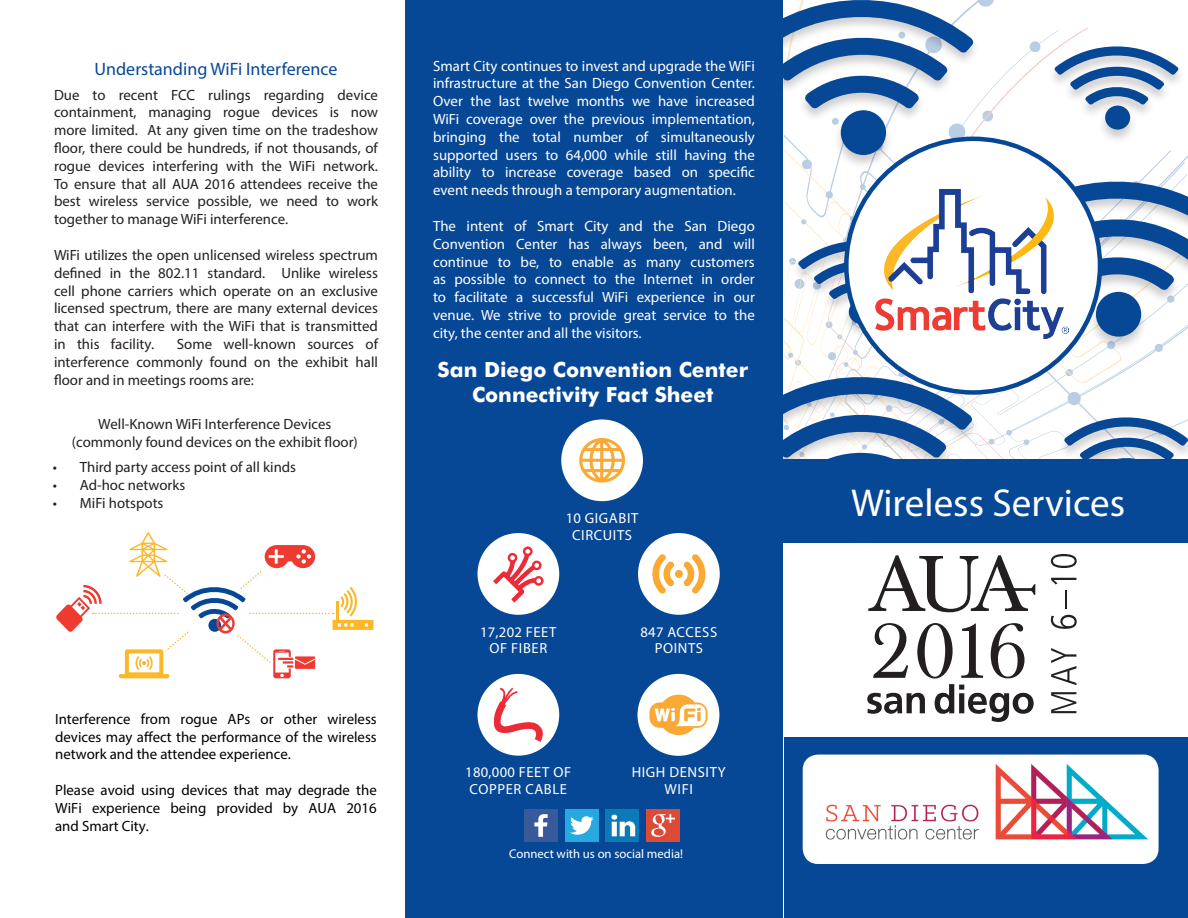
<style>
.page{position:relative;width:1188px;height:918px;background:#fff}
.page>*{position:absolute;margin:0;border:0;box-sizing:border-box;transform-origin:0 0}
.t1{font:39px "Myriad Pro";color:#fff}
.t2{font:700 21px/25.2px "Futura BT";color:#fff;text-align:center}
.t3{font:18px "Myriad Pro";color:#074896}
.t4{font:14.85px/17.9px "Myriad Pro";color:#231f20;text-align:justify}
.t5{font:14.85px/17.9px "Myriad Pro";color:#fff;text-align:justify}
.t6{font:14.85px/17.9px "Myriad Pro";color:#000;text-align:justify}
.Page_Heading{font:14.7px/16.8px "Myriad Pro";letter-spacing:.04em;color:#fff;text-align:center}
.Page_Heading-2{font:14.55px/16.6px "Myriad Pro";letter-spacing:.04em;color:#fff;text-align:center}
.t7{font:12.75px "Myriad Pro";color:#fff}
</style>
<div class="page">
<div style="left:741px;top:376px;width:239px;height:171px;background:#231f20;opacity:.22"></div>
<div style="left:405px;top:0;width:378px;height:918px;background:#074896"></div>
<div style="left:784px;top:738px;width:404px;height:180px;background:#074896"></div>
<svg style="left:56px;top:532px;width:317px;height:147px"></svg>
<div style="left:478px;top:533px;width:81px;height:82px;background:#fff;border-radius:50%"></div>
<svg style="left:493px;top:546px;width:51px;height:57px"></svg>
<div style="left:638px;top:533px;width:82px;height:82px;background:#fff;border-radius:50%"></div>
<svg style="left:652px;top:554px;width:22px;height:40px"></svg>
<svg style="left:683px;top:554px;width:22px;height:40px"></svg>
<div style="left:675px;top:570px;width:8px;height:8px;background:#faa935;border-radius:50%"></div>
<div style="left:478px;top:674px;width:81px;height:82px;background:#fff;border-radius:50%"></div>
<svg style="left:493px;top:688px;width:50px;height:54px"></svg>
<div style="left:638px;top:674px;width:81px;height:82px;background:#fff;border-radius:50%"></div>
<svg style="left:649px;top:695px;width:59px;height:40px"></svg>
<div style="left:561px;top:419px;width:82px;height:82px;background:#fff;border-radius:50%"></div>
<svg style="left:579px;top:438px;width:46px;height:45px"></svg>
<svg style="left:783px;top:0;width:405px;height:459px"></svg>
<div style="left:783px;top:459px;width:405px;height:83px;background:#074896"></div>
<div style="left:846px;top:139px;width:254px;height:253px;background:#fff;border-radius:50%"></div>
<img style="left:876px;top:189px;width:192px;height:149px">
<svg style="left:1051px;top:692px;width:25px;height:21px"></svg>
<svg style="left:1051px;top:648px;width:25px;height:37px"></svg>
<svg style="left:1051px;top:615px;width:26px;height:14px"></svg>
<svg style="left:1065px;top:590px;width:2px;height:18px"></svg>
<svg style="left:1051px;top:578px;width:25px;height:6px"></svg>
<svg style="left:1051px;top:554px;width:26px;height:14px"></svg>
<svg style="left:868px;top:555px;width:167px;height:57px"></svg>
<svg style="left:867px;top:623px;width:167px;height:99px"></svg>
<img style="left:803px;top:755px;width:356px;height:109px">
<div style="left:524px;top:809px;width:34px;height:33px;background:#395a99"></div>
<svg style="left:534px;top:814px;width:14px;height:23px"></svg>
<div style="left:565px;top:809px;width:34px;height:33px;background:#27a8e0"></div>
<svg style="left:570px;top:816px;width:24px;height:19px"></svg>
<div style="left:646px;top:809px;width:34px;height:33px;background:#de4a38"></div>
<svg style="left:651px;top:814px;width:24px;height:23px"></svg>
<div style="left:606px;top:809px;width:33px;height:33px;background:#0c7ab6"></div>
<svg style="left:611px;top:815px;width:24px;height:21px"></svg>
<p class="t3" style="left:95px;top:58px;width:244px">Understanding WiFi Interference</p>
<p class="t4" style="left:54px;top:85px;width:326px">Due to recent FCC rulings regarding device containment, managing rogue devices is now more limited. At any given time on the tradeshow floor, there could be hundreds, if not thousands, of rogue devices interfering with the WiFi network.<br>To ensure that all AUA 2016 attendees receive the best wireless service possible, we need to work together to manage WiFi interference.</p>
<p class="t4" style="left:54px;top:246px;width:325px">WiFi utilizes the open unlicensed wireless spectrum defined in the 802.11 standard. Unlike wireless cell phone carriers which operate on an exclusive licensed spectrum, there are many external devices that can interfere with the WiFi that is transmitted in this facility.</p>
<p class="t4" style="left:54px;top:335px;width:326px;text-indent:123px">Some well-known sources of interference commonly found on the exhibit hall floor and in meetings rooms are:</p>
<p class="t4" style="left:98px;top:415px;width:235px">Well-Known WiFi Interference Devices</p>
<p class="t4" style="left:72px;top:433px;width:287px">(commonly found devices on the exhibit floor)</p>
<p class="t4" style="left:53px;top:458px;width:245px">• Third party access point of all kinds</p>
<p class="t4" style="left:53px;top:476px;width:134px">• Ad-hoc networks</p>
<p class="t4" style="left:53px;top:494px;width:112px">• MiFi hotspots</p>
<p class="t6" style="left:55px;top:710px;width:323px">Interference from rogue APs or other wireless devices may affect the performance of the wireless network and the attendee experience.</p>
<p class="t6" style="left:55px;top:781px;width:323px">Please avoid using devices that may degrade the WiFi experience being provided by AUA 2016 and Smart City.</p>
<p class="t5" style="left:433px;top:56px;width:323px">Smart City continues to invest and upgrade the WiFi infrastructure at the San Diego Convention Center.<br>Over the last twelve months we have increased WiFi coverage over the previous implementation, bringing the total number of simultaneously supported users to 64,000 while still having the ability to increase coverage based on specific event needs through a temporary augmentation.</p>
<p class="t5" style="left:433px;top:217px;width:323px">The intent of Smart City and the San Diego Convention Center has always been, and will continue to be, to enable as many customers as possible to connect to the Internet in order to facilitate a successful WiFi experience in our venue. We strive to provide great service to the city, the center and all the visitors.</p>
<p class="t2" style="left:438px;top:356px;width:312px">San Diego Convention Center<br>Connectivity Fact Sheet</p>
<p class="Page_Heading-2" style="left:566px;top:510px;width:74px">10 GIGABIT<br>CIRCUITS</p>
<p class="Page_Heading-2" style="left:480px;top:623px;width:78px">17,202 FEET<br>OF FIBER</p>
<p class="Page_Heading-2" style="left:640px;top:623px;width:78px">847 ACCESS<br>POINTS</p>
<p class="Page_Heading-2" style="left:465px;top:764px;width:108px;text-align:left">180,000 FEET OF<br>COPPER CABLE</p>
<p class="Page_Heading" style="left:632px;top:764px;width:96px">HIGH DENSITY<br>WIFI</p>
<p class="t7" style="left:509px;top:846px;width:175px">Connect with us on social media!</p>
<p class="t1" style="left:851px;top:479px;width:276px">Wireless Services</p>
</div>
